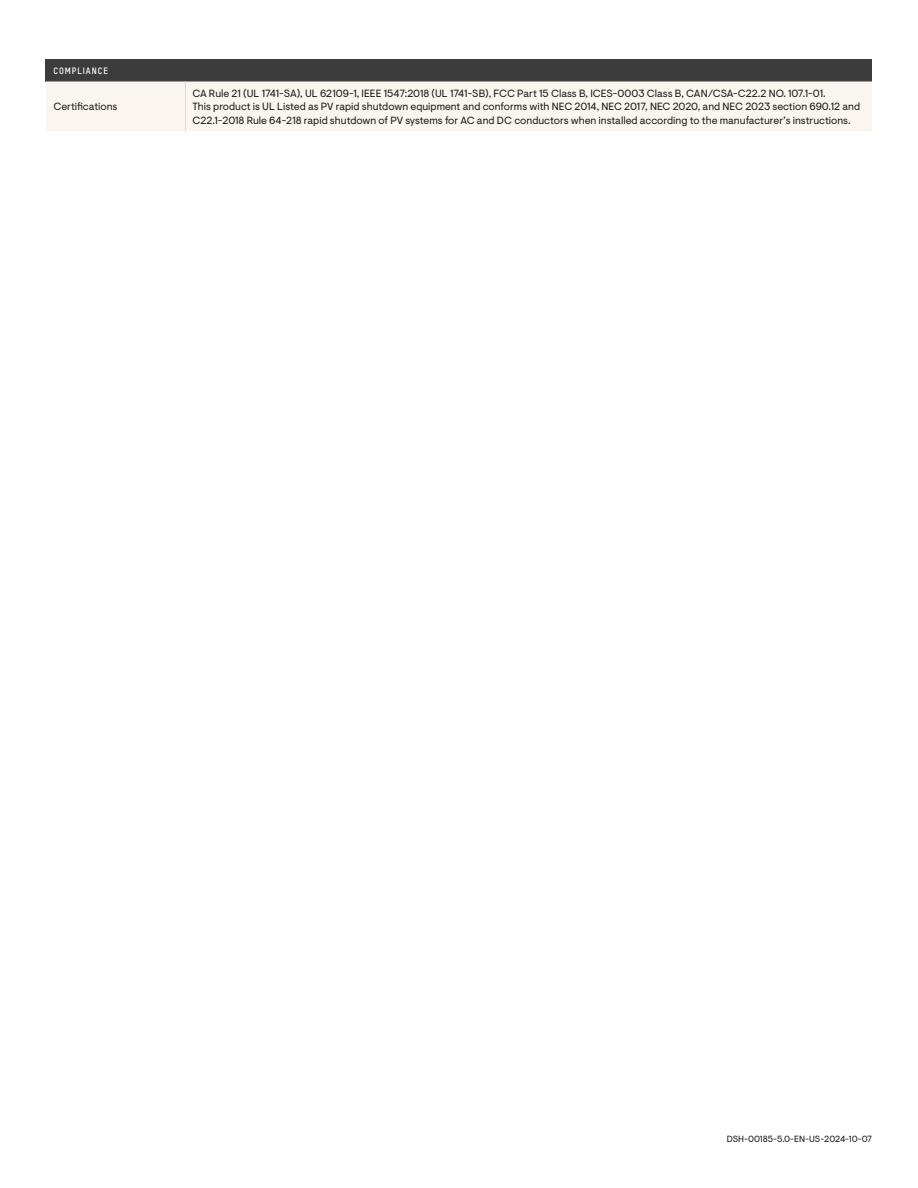
<style>
.page{position:relative;width:918px;height:1188px;background:#fff}
.page>*{position:absolute;margin:0;border:0;box-sizing:border-box;transform-origin:0 0}
.Specification_left_aligned{font:10.5px/13.5px "Enphase Visuelt";color:#231f20}
.Specification_left_col{font:10.5px "Enphase Visuelt";color:#231f20}
.Footnote_left{font:9px "Enphase Visuelt";letter-spacing:-.01em;color:#231f20}
.Specification_first_cell{font:9px "T Star Pro Bold";letter-spacing:.11em;color:#fff}
</style>
<div class="page">
<div style="left:46px;top:59px;width:826px;height:22px;background:#3c3c3c"></div>
<div style="left:46px;top:81px;width:826px;height:50px;background:#faf6ef"></div>
<hr style="left:185px;top:81px;width:1px;height:50px;background:#dcdcd6">
<p class="Specification_first_cell" style="left:53px;top:64px;width:56px">COMPLIANCE</p>
<p class="Specification_left_col" style="left:53px;top:101px;width:66px">Certifications</p>
<p class="Specification_left_aligned" style="left:192px;top:87px;width:635px">CA Rule 21 (UL 1741-SA), UL 62109-1, IEEE 1547:2018 (UL 1741-SB), FCC Part 15 Class B, ICES-0003 Class B, CAN/CSA-C22.2 NO. 107.1-01.</p>
<p class="Specification_left_aligned" style="left:192px;top:100px;width:669px">This product is UL Listed as PV rapid shutdown equipment and conforms with NEC 2014, NEC 2017, NEC 2020, and NEC 2023 section 690.12 and<br>C22.1-2018 Rule 64-218 rapid shutdown of PV systems for AC and DC conductors when installed according to the manufacturer’s instructions.</p>
<p class="Footnote_left" style="left:727px;top:1134px;width:147px">DSH-00185-5.0-EN-US-2024-10-07</p>
</div>
